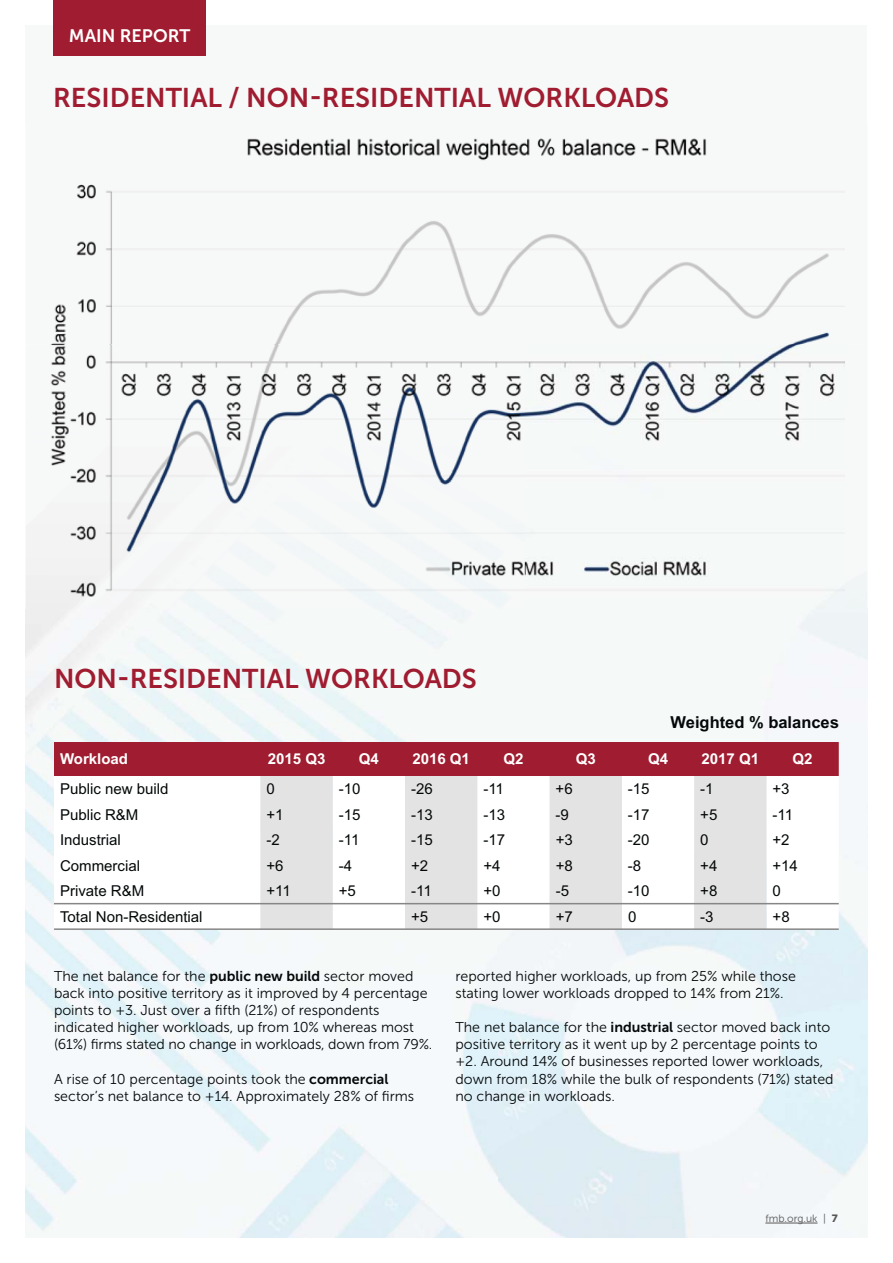
<style>
.page{position:relative;width:893px;height:1263px;background:#fff}
.page>*{position:absolute;margin:0;border:0;box-sizing:border-box;transform-origin:0 0}
.t1{font:27px "Museo Sans 700";color:#a01c30}
.t2{font:18px "Museo Sans 700";color:#fff}
.t3{font:700 16.5px "Arial MT Std";color:#040809}
.t4{font:15px "Arial MT Std";color:#040809}
.t5{font:700 15px "Arial MT Std";color:#fff}
.t6{font:14.25px/17.1px "Museo Sans 300";color:#040809}
.t7{font:10.5px "Museo Sans 300";color:#575757}
.s1{font-family:"Museo Sans 700"}
.s2{font-family:"Museo Sans 900"}
</style>
<div class="page">
<div style="left:26px;top:26px;width:841px;height:98px;background:#f7f8f8"></div>
<img style="left:46px;top:138px;width:798px;height:471px">
<img style="left:46px;top:344px;width:798px;height:1px">
<hr style="left:765px;top:1223px;width:52px;height:1px;background:#575757">
<div style="left:53px;top:0;width:152px;height:56px;background:#a01c30"></div>
<div style="left:54px;top:742px;width:785px;height:34px;background:#a01c30"></div>
<svg style="left:54px;top:776px;width:785px;height:152px"></svg>
<svg style="left:260px;top:776px;width:506px;height:152px;fill:#e4e3e3"></svg>
<hr style="left:54px;top:903px;width:785px;height:1px;background:#878686">
<hr style="left:54px;top:928px;width:785px;height:2px;background:#878686">
<p class="t2" style="left:69px;top:29px;width:123px">MAIN REPORT</p>
<h1 class="t1" style="left:53px;top:88px;width:617px">RESIDENTIAL / NON-RESIDENTIAL WORKLOADS</h1>
<h1 class="t1" style="left:54px;top:669px;width:424px">NON-RESIDENTIAL WORKLOADS</h1>
<p class="t3" style="left:670px;top:716px;width:170px">Weighted % balances</p>
<p class="t5" style="left:60px;top:754px;width:70px">Workload</p>
<p class="t5" style="left:268px;top:754px;width:59px">2015 Q3</p>
<p class="t5" style="left:359px;top:754px;width:22px">Q4</p>
<p class="t5" style="left:412px;top:754px;width:59px">2016 Q1</p>
<p class="t5" style="left:503px;top:754px;width:22px">Q2</p>
<p class="t5" style="left:576px;top:754px;width:22px">Q3</p>
<p class="t5" style="left:648px;top:754px;width:22px">Q4</p>
<p class="t5" style="left:702px;top:754px;width:59px">2017 Q1</p>
<p class="t5" style="left:793px;top:754px;width:22px">Q2</p>
<p class="t4" style="left:60px;top:783px;width:110px">Public new build</p>
<p class="t4" style="left:266px;top:783px;width:10px">0</p>
<p class="t4" style="left:339px;top:783px;width:23px">-10</p>
<p class="t4" style="left:411px;top:783px;width:23px">-26</p>
<p class="t4" style="left:483px;top:783px;width:22px">-11</p>
<p class="t4" style="left:556px;top:783px;width:19px">+6</p>
<p class="t4" style="left:628px;top:783px;width:23px">-15</p>
<p class="t4" style="left:700px;top:783px;width:15px">-1</p>
<p class="t4" style="left:772px;top:783px;width:19px">+3</p>
<p class="t4" style="left:60px;top:809px;width:80px">Public R&amp;M</p>
<p class="t4" style="left:266px;top:809px;width:19px">+1</p>
<p class="t4" style="left:339px;top:809px;width:23px">-15</p>
<p class="t4" style="left:411px;top:809px;width:23px">-13</p>
<p class="t4" style="left:483px;top:809px;width:23px">-13</p>
<p class="t4" style="left:556px;top:809px;width:15px">-9</p>
<p class="t4" style="left:628px;top:809px;width:23px">-17</p>
<p class="t4" style="left:700px;top:809px;width:19px">+5</p>
<p class="t4" style="left:772px;top:809px;width:22px">-11</p>
<p class="t4" style="left:60px;top:834px;width:62px">Industrial</p>
<p class="t4" style="left:266px;top:834px;width:15px">-2</p>
<p class="t4" style="left:339px;top:834px;width:22px">-11</p>
<p class="t4" style="left:411px;top:834px;width:23px">-15</p>
<p class="t4" style="left:483px;top:834px;width:23px">-17</p>
<p class="t4" style="left:556px;top:834px;width:19px">+3</p>
<p class="t4" style="left:628px;top:834px;width:23px">-20</p>
<p class="t4" style="left:700px;top:834px;width:10px">0</p>
<p class="t4" style="left:772px;top:834px;width:19px">+2</p>
<p class="t4" style="left:60px;top:860px;width:81px">Commercial</p>
<p class="t4" style="left:266px;top:860px;width:19px">+6</p>
<p class="t4" style="left:339px;top:860px;width:15px">-4</p>
<p class="t4" style="left:411px;top:860px;width:19px">+2</p>
<p class="t4" style="left:483px;top:860px;width:19px">+4</p>
<p class="t4" style="left:556px;top:860px;width:19px">+8</p>
<p class="t4" style="left:628px;top:860px;width:15px">-8</p>
<p class="t4" style="left:700px;top:860px;width:19px">+4</p>
<p class="t4" style="left:772px;top:860px;width:27px">+14</p>
<p class="t4" style="left:60px;top:885px;width:86px">Private R&amp;M</p>
<p class="t4" style="left:267px;top:885px;width:26px">+11</p>
<p class="t4" style="left:339px;top:885px;width:19px">+5</p>
<p class="t4" style="left:411px;top:885px;width:22px">-11</p>
<p class="t4" style="left:483px;top:885px;width:19px">+0</p>
<p class="t4" style="left:556px;top:885px;width:15px">-5</p>
<p class="t4" style="left:628px;top:885px;width:23px">-10</p>
<p class="t4" style="left:700px;top:885px;width:19px">+8</p>
<p class="t4" style="left:773px;top:885px;width:10px">0</p>
<p class="t4" style="left:60px;top:911px;width:144px">Total Non-Residential</p>
<p class="t4" style="left:411px;top:911px;width:19px">+5</p>
<p class="t4" style="left:483px;top:911px;width:19px">+0</p>
<p class="t4" style="left:556px;top:911px;width:19px">+7</p>
<p class="t4" style="left:628px;top:911px;width:10px">0</p>
<p class="t4" style="left:700px;top:911px;width:15px">-3</p>
<p class="t4" style="left:773px;top:911px;width:19px">+8</p>
<p class="t6" style="left:54px;top:969px;width:380px">The net balance for the <span class="s1">public new build</span> sector moved back into positive territory as it improved by 4 percentage points to +3. Just over a fifth (21%) of respondents indicated higher workloads, up from 10% whereas most (61%) firms stated no change in workloads, down from 79%.</p>
<p class="t6" style="left:54px;top:1071px;width:362px">A rise of 10 percentage points took the <span class="s1">commercial </span>sector’s net balance to +14. Approximately 28% of firms</p>
<p class="t6" style="left:455px;top:969px;width:342px">reported higher workloads, up from 25% while those stating lower workloads dropped to 14% from 21%.</p>
<p class="t6" style="left:455px;top:1020px;width:380px">The net balance for the <span class="s1">industrial</span> sector moved back into positive territory as it went up by 2 percentage points to +2. Around 14% of businesses reported lower workloads, down from 18% while the bulk of respondents (71%) stated no change in workloads.</p>
<p class="t7" style="left:765px;top:1214px;width:74px">fmb.org.uk | <span class="s2">7</span></p>
</div>
